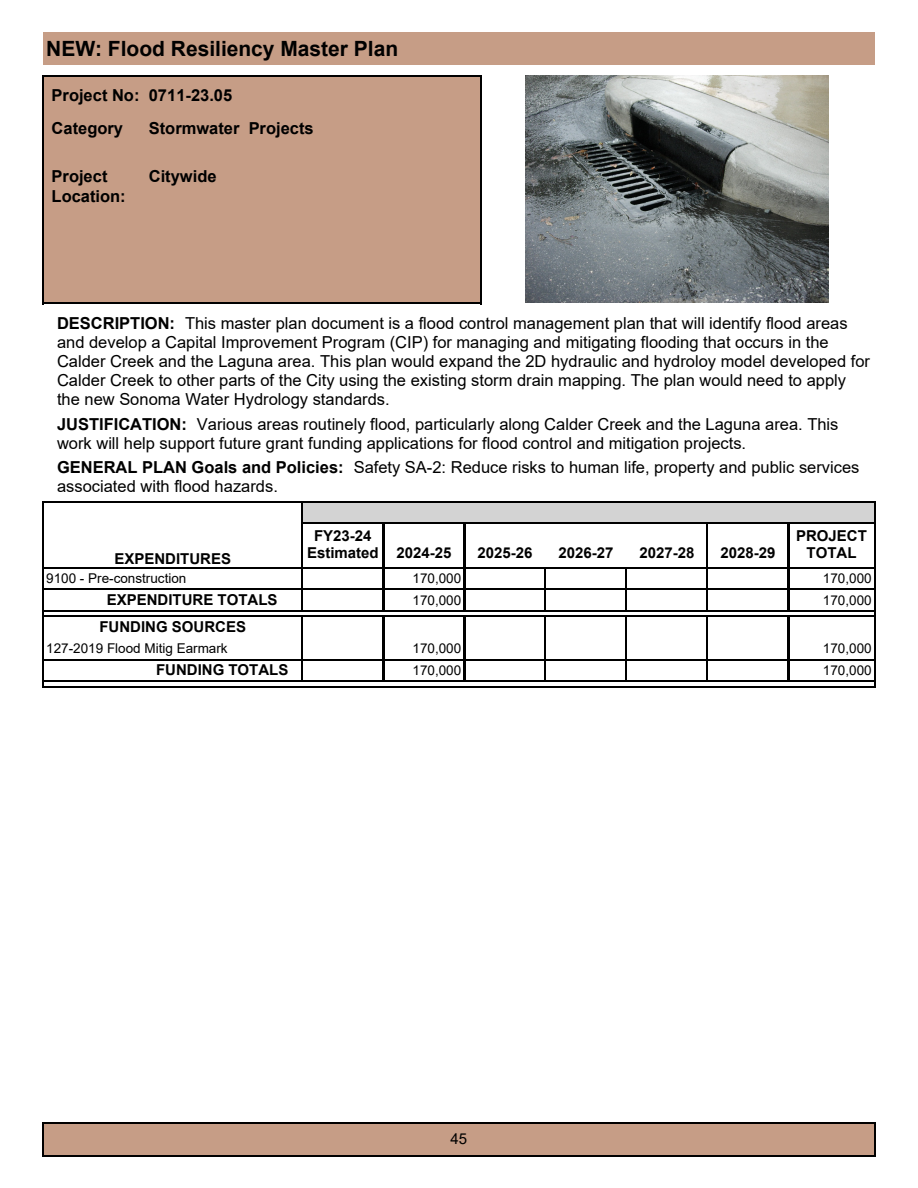
<style>
.page{position:relative;width:918px;height:1188px;background:#fff}
.page>*{position:absolute;margin:0;border:0;box-sizing:border-box;transform-origin:0 0}
.t1{font:700 21px "Arial";color:#000}
.t2{font:16.5px/18.9px "Arial";color:#000}
.t3{font:700 16.5px "Arial";color:#000}
.t4{font:700 15px/17.2px "Arial";color:#000;text-align:center}
.t5{font:15px "Arial";color:#000}
.t6{font:13.5px "Arial";color:#000}
.s1{font-weight:700}
</style>
<div class="page">
<div style="left:43px;top:76px;width:438px;height:227px;background:#c69d86"></div>
<hr style="left:42px;top:75px;width:2px;height:229px;background:#000">
<hr style="left:480px;top:75px;width:1px;height:229px;background:#000">
<hr style="left:42px;top:75px;width:439px;height:1px;background:#000">
<hr style="left:42px;top:303px;width:439px;height:1px;background:#000">
<img style="left:526px;top:75px;width:302px;height:227px">
<div style="left:43px;top:32px;width:832px;height:33px;background:#c69d86"></div>
<hr style="left:463px;top:523px;width:3px;height:44px;background:#000">
<hr style="left:787px;top:523px;width:3px;height:44px;background:#000">
<div style="left:302px;top:502px;width:573px;height:21px;background:#d3d3d3"></div>
<svg style="left:302px;top:503px;width:1px;height:20px"></svg>
<hr style="left:302px;top:523px;width:573px;height:1px;background:#000">
<hr style="left:707px;top:523px;width:1px;height:44px;background:#000">
<hr style="left:302px;top:523px;width:1px;height:44px;background:#000">
<hr style="left:382px;top:523px;width:3px;height:44px;background:#000">
<hr style="left:42px;top:501px;width:2px;height:67px;background:#000">
<hr style="left:874px;top:501px;width:2px;height:67px;background:#000">
<hr style="left:42px;top:501px;width:834px;height:2px;background:#000">
<hr style="left:42px;top:567px;width:834px;height:1px;background:#000">
<hr style="left:42px;top:568px;width:2px;height:21px;background:#000">
<hr style="left:463px;top:568px;width:3px;height:21px;background:#000">
<hr style="left:787px;top:568px;width:3px;height:21px;background:#000">
<hr style="left:874px;top:568px;width:2px;height:21px;background:#000">
<hr style="left:382px;top:568px;width:3px;height:21px;background:#000">
<hr style="left:463px;top:589px;width:3px;height:22px;background:#000">
<hr style="left:787px;top:589px;width:3px;height:22px;background:#000">
<hr style="left:382px;top:589px;width:3px;height:22px;background:#000">
<hr style="left:42px;top:589px;width:2px;height:23px;background:#000">
<hr style="left:874px;top:589px;width:2px;height:23px;background:#000">
<hr style="left:42px;top:589px;width:834px;height:1px;background:#000">
<hr style="left:42px;top:610px;width:834px;height:2px;background:#000">
<hr style="left:787px;top:616px;width:3px;height:22px;background:#000">
<hr style="left:463px;top:616px;width:3px;height:22px;background:#000">
<hr style="left:382px;top:616px;width:3px;height:22px;background:#000">
<hr style="left:42px;top:616px;width:2px;height:22px;background:#000">
<hr style="left:874px;top:616px;width:2px;height:22px;background:#000">
<hr style="left:42px;top:616px;width:834px;height:1px;background:#000">
<hr style="left:42px;top:638px;width:2px;height:22px;background:#000">
<hr style="left:463px;top:638px;width:3px;height:22px;background:#000">
<hr style="left:787px;top:638px;width:3px;height:22px;background:#000">
<hr style="left:874px;top:638px;width:2px;height:22px;background:#000">
<hr style="left:382px;top:638px;width:3px;height:22px;background:#000">
<svg style="left:545px;top:568px;width:1px;height:113px"></svg>
<hr style="left:463px;top:660px;width:3px;height:21px;background:#000">
<svg style="left:626px;top:568px;width:1px;height:113px"></svg>
<svg style="left:707px;top:568px;width:1px;height:113px"></svg>
<hr style="left:787px;top:660px;width:3px;height:21px;background:#000">
<svg style="left:302px;top:568px;width:1px;height:113px"></svg>
<hr style="left:382px;top:660px;width:3px;height:21px;background:#000">
<hr style="left:42px;top:659px;width:2px;height:23px;background:#000">
<hr style="left:874px;top:659px;width:2px;height:23px;background:#000">
<hr style="left:42px;top:659px;width:834px;height:1px;background:#000">
<hr style="left:42px;top:681px;width:834px;height:1px;background:#000">
<hr style="left:42px;top:686px;width:834px;height:2px;background:#000">
<div style="left:43px;top:1123px;width:832px;height:33px;background:#c69d86"></div>
<hr style="left:42px;top:1122px;width:2px;height:34px;background:#000">
<hr style="left:874px;top:1122px;width:2px;height:34px;background:#000">
<hr style="left:42px;top:1122px;width:834px;height:2px;background:#000">
<hr style="left:42px;top:1155px;width:834px;height:1px;background:#000">
<p class="t1" style="left:46px;top:37px;width:354px">NEW: Flood Resiliency Master Plan</p>
<p class="t3" style="left:52px;top:86px;width:182px">Project No: 0711-23.05</p>
<p class="t3" style="left:52px;top:119px;width:73px">Category</p>
<p class="t3" style="left:52px;top:167px;width:57px">Project</p>
<p class="t3" style="left:149px;top:167px;width:69px">Citywide</p>
<p class="t3" style="left:149px;top:119px;width:166px">Stormwater Projects</p>
<p class="t3" style="left:52px;top:187px;width:76px">Location:</p>
<p class="t2" style="left:57px;top:314px;width:815px"><span class="s1">DESCRIPTION:</span> This master plan document is a flood control management plan that will identify flood areas and develop a Capital Improvement Program (CIP) for managing and mitigating flooding that occurs in the Calder Creek and the Laguna area. This plan would expand the 2D hydraulic and hydroloy model developed for Calder Creek to other parts of the City using the existing storm drain mapping. The plan would need to apply the new Sonoma Water Hydrology standards.</p>
<p class="t2" style="left:57px;top:415px;width:783px"><span class="s1">JUSTIFICATION:</span> Various areas routinely flood, particularly along Calder Creek and the Laguna area. This work will help support future grant funding applications for flood control and mitigation projects.</p>
<p class="t2" style="left:57px;top:458px;width:804px"><span class="s1">GENERAL PLAN Goals and Policies:</span> Safety SA-2: Reduce risks to human life, property and public services associated with flood hazards.</p>
<p class="t4" style="left:307px;top:527px;width:73px">FY23-24<br>Estimated</p>
<p class="t4" style="left:114px;top:550px;width:118px">EXPENDITURES</p>
<p class="t4" style="left:639px;top:545px;width:57px">2027-28</p>
<p class="t4" style="left:396px;top:545px;width:57px">2024-25</p>
<p class="t4" style="left:477px;top:545px;width:57px">2025-26</p>
<p class="t4" style="left:558px;top:545px;width:57px">2026-27</p>
<p class="t4" style="left:720px;top:545px;width:57px">2028-29</p>
<p class="t4" style="left:796px;top:527px;width:72px">PROJECT<br>TOTAL</p>
<p class="t6" style="left:46px;top:571px;width:142px">9100 - Pre-construction</p>
<p class="t6" style="left:413px;top:571px;width:50px">170,000</p>
<p class="t6" style="left:823px;top:571px;width:50px">170,000</p>
<p class="t4" style="left:107px;top:591px;width:172px">EXPENDITURE TOTALS</p>
<p class="t6" style="left:413px;top:592px;width:50px">170,000</p>
<p class="t6" style="left:823px;top:592px;width:50px">170,000</p>
<p class="t4" style="left:99px;top:618px;width:148px">FUNDING SOURCES</p>
<p class="t6" style="left:46px;top:641px;width:183px">127-2019 Flood Mitig Earmark</p>
<p class="t6" style="left:413px;top:641px;width:50px">170,000</p>
<p class="t6" style="left:823px;top:641px;width:50px">170,000</p>
<p class="t4" style="left:156px;top:662px;width:134px">FUNDING TOTALS</p>
<p class="t6" style="left:413px;top:663px;width:50px">170,000</p>
<p class="t6" style="left:823px;top:663px;width:50px">170,000</p>
<p class="t5" style="left:451px;top:1131px;width:18px">45</p>
</div>
